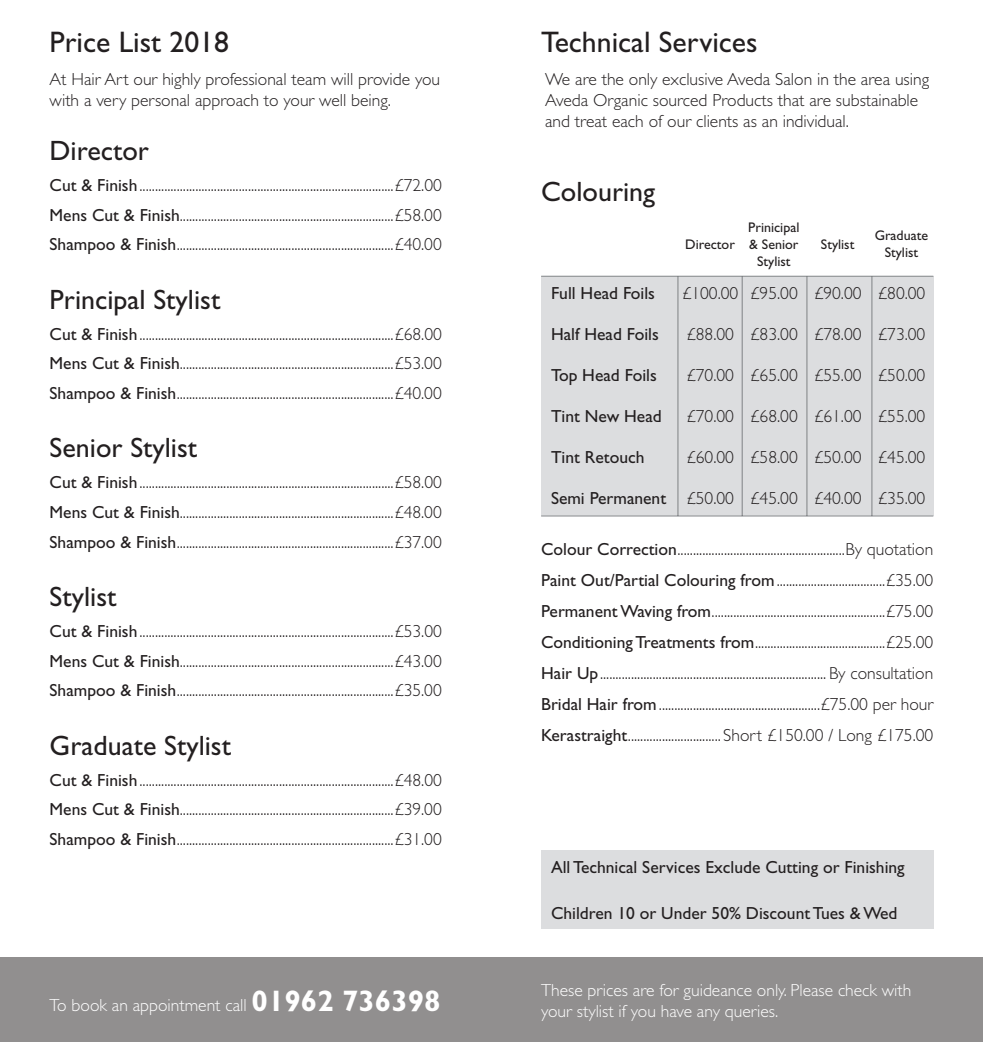
<style>
.page{position:relative;width:983px;height:1042px;background:#fff}
.page>*{position:absolute;margin:0;border:0;box-sizing:border-box;transform-origin:0 0}
.t1{font:29.75px "Gill Sans";color:#231f20}
.t2{font:28px "Gill Sans";color:#231f20}
.t3{font:300 17.5px/29.8px "Gill Sans";color:#231f20;text-align:justify}
.t4{font:17.5px "Gill Sans";color:#231f20}
.t5{font:300 17.5px/21px "Gill Sans";color:#fff}
.t6{font:14px/16.8px "Gill Sans";color:#231f20;text-align:center}
.s1{font-weight:400}
.s2{font-weight:700;font-size:29.75px}
</style>
<div class="page">
<div style="left:541px;top:850px;width:392px;height:79px;background:#dcdddf"></div>
<div style="left:0;top:957px;width:982px;height:85px;background:#918f8f"></div>
<div style="left:541px;top:276px;width:392px;height:240px;background:#dcdddf"></div>
<hr style="left:741px;top:276px;width:1px;height:240px;background:#939598">
<hr style="left:541px;top:276px;width:392px;height:1px;background:#939598">
<hr style="left:541px;top:516px;width:392px;height:1px;background:#939598">
<hr style="left:677px;top:276px;width:1px;height:240px;background:#939598">
<hr style="left:806px;top:276px;width:1px;height:240px;background:#939598">
<hr style="left:871px;top:276px;width:1px;height:240px;background:#939598">
<h1 class="t1" style="left:50px;top:25px;width:181px">Price List 2018</h1>
<p class="t3" style="left:50px;top:69px;width:392px;line-height:21px">At Hair Art our highly professional team will provide you with a very personal approach to your well being.</p>
<h2 class="t2" style="left:50px;top:134px;width:101px">Director</h2>
<p class="t3" style="left:50px;top:170px;width:393px"><span class="s1">Cut &amp; Finish</span>..................................................................................£72.00<br><span class="s1">Mens Cut &amp; Finish</span>.....................................................................£58.00<br><span class="s1">Shampoo &amp; Finish</span>......................................................................£40.00</p>
<h2 class="t2" style="left:50px;top:283px;width:172px">Principal Stylist</h2>
<p class="t3" style="left:50px;top:319px;width:393px"><span class="s1">Cut &amp; Finish</span>..................................................................................£68.00<br><span class="s1">Mens Cut &amp; Finish</span>.....................................................................£53.00<br><span class="s1">Shampoo &amp; Finish</span>......................................................................£40.00</p>
<h2 class="t2" style="left:50px;top:432px;width:149px">Senior Stylist</h2>
<p class="t3" style="left:50px;top:468px;width:393px"><span class="s1">Cut &amp; Finish</span>..................................................................................£58.00<br><span class="s1">Mens Cut &amp; Finish</span>.....................................................................£48.00<br><span class="s1">Shampoo &amp; Finish</span>......................................................................£37.00</p>
<h2 class="t2" style="left:50px;top:580px;width:68px">Stylist</h2>
<p class="t3" style="left:50px;top:616px;width:393px"><span class="s1">Cut &amp; Finish</span>..................................................................................£53.00<br><span class="s1">Mens Cut &amp; Finish</span>.....................................................................£43.00<br><span class="s1">Shampoo &amp; Finish</span>......................................................................£35.00</p>
<h2 class="t2" style="left:50px;top:729px;width:183px">Graduate Stylist</h2>
<p class="t3" style="left:50px;top:765px;width:393px"><span class="s1">Cut &amp; Finish</span>..................................................................................£48.00<br><span class="s1">Mens Cut &amp; Finish</span>.....................................................................£39.00<br><span class="s1">Shampoo &amp; Finish</span>......................................................................£31.00</p>
<p class="t5" style="left:50px;top:995px;width:392px">To book an appointment call <span class="s2">01962 736398</span></p>
<h1 class="t1" style="left:541px;top:25px;width:218px">Technical Services</h1>
<p class="t3" style="left:545px;top:69px;width:385px;line-height:21px;text-align:left">We are the only exclusive Aveda Salon in the area using<br>Aveda Organic sourced Products that are substainable and treat each of our clients as an individual.</p>
<h2 class="t2" style="left:541px;top:176px;width:116px">Colouring</h2>
<p class="t4" style="left:551px;top:283px;width:105px">Full Head Foils</p>
<p class="t4" style="left:551px;top:324px;width:109px">Half Head Foils</p>
<p class="t4" style="left:551px;top:365px;width:107px">Top Head Foils</p>
<p class="t4" style="left:551px;top:406px;width:112px">Tint New Head</p>
<p class="t4" style="left:551px;top:447px;width:95px">Tint Retouch</p>
<p class="t4" style="left:551px;top:488px;width:117px">Semi Permanent</p>
<p class="t6" style="left:685px;top:236px;width:51px">Director</p>
<p class="t3" style="left:681px;top:279px;width:58px">£100.00</p>
<p class="t3" style="left:686px;top:320px;width:49px">£88.00</p>
<p class="t3" style="left:686px;top:360px;width:49px">£70.00</p>
<p class="t3" style="left:686px;top:401px;width:49px">£70.00</p>
<p class="t3" style="left:686px;top:442px;width:49px">£60.00</p>
<p class="t3" style="left:686px;top:483px;width:49px">£50.00</p>
<p class="t6" style="left:748px;top:219px;width:53px">Prinicipal &amp; Senior<br>Stylist</p>
<p class="t3" style="left:749px;top:279px;width:49px">£95.00</p>
<p class="t3" style="left:749px;top:320px;width:49px">£83.00</p>
<p class="t3" style="left:749px;top:360px;width:49px">£65.00</p>
<p class="t3" style="left:749px;top:401px;width:49px">£68.00</p>
<p class="t3" style="left:749px;top:442px;width:49px">£58.00</p>
<p class="t3" style="left:749px;top:483px;width:49px">£45.00</p>
<p class="t6" style="left:820px;top:236px;width:35px">Stylist</p>
<p class="t6" style="left:874px;top:227px;width:55px">Graduate<br>Stylist</p>
<p class="t3" style="left:813px;top:279px;width:49px">£90.00</p>
<p class="t3" style="left:813px;top:320px;width:49px">£78.00</p>
<p class="t3" style="left:813px;top:360px;width:49px">£55.00</p>
<p class="t3" style="left:813px;top:401px;width:49px">£61.00</p>
<p class="t3" style="left:813px;top:442px;width:49px">£50.00</p>
<p class="t3" style="left:813px;top:483px;width:49px">£40.00</p>
<p class="t3" style="left:877px;top:279px;width:49px">£80.00</p>
<p class="t3" style="left:877px;top:320px;width:49px">£73.00</p>
<p class="t3" style="left:877px;top:360px;width:49px">£50.00</p>
<p class="t3" style="left:877px;top:401px;width:49px">£55.00</p>
<p class="t3" style="left:877px;top:442px;width:49px">£45.00</p>
<p class="t3" style="left:877px;top:483px;width:49px">£35.00</p>
<p class="t3" style="left:541px;top:534px;width:393px;line-height:31px"><span class="s1">Colour Correction</span>......................................................By quotation <span class="s1">Paint Out/Partial Colouring from</span>...................................£35.00<br><span class="s1">Permanent Waving from</span>........................................................£75.00<br><span class="s1">Conditioning Treatments from</span>..........................................£25.00<br><span class="s1">Hair Up</span>......................................................................... By consultation <span class="s1">Bridal Hair from</span>....................................................£75.00 per hour <span class="s1">Kerastraight</span>.............................. Short £150.00 / Long £175.00</p>
<p class="t4" style="left:551px;top:857px;width:355px">All Technical Services Exclude Cutting or Finishing</p>
<p class="t4" style="left:551px;top:903px;width:348px">Children 10 or Under 50% Discount Tues &amp; Wed</p>
<p class="t5" style="left:541px;top:979px;width:372px">These prices are for guideance only. Please check with your stylist if you have any queries.</p>
</div>
